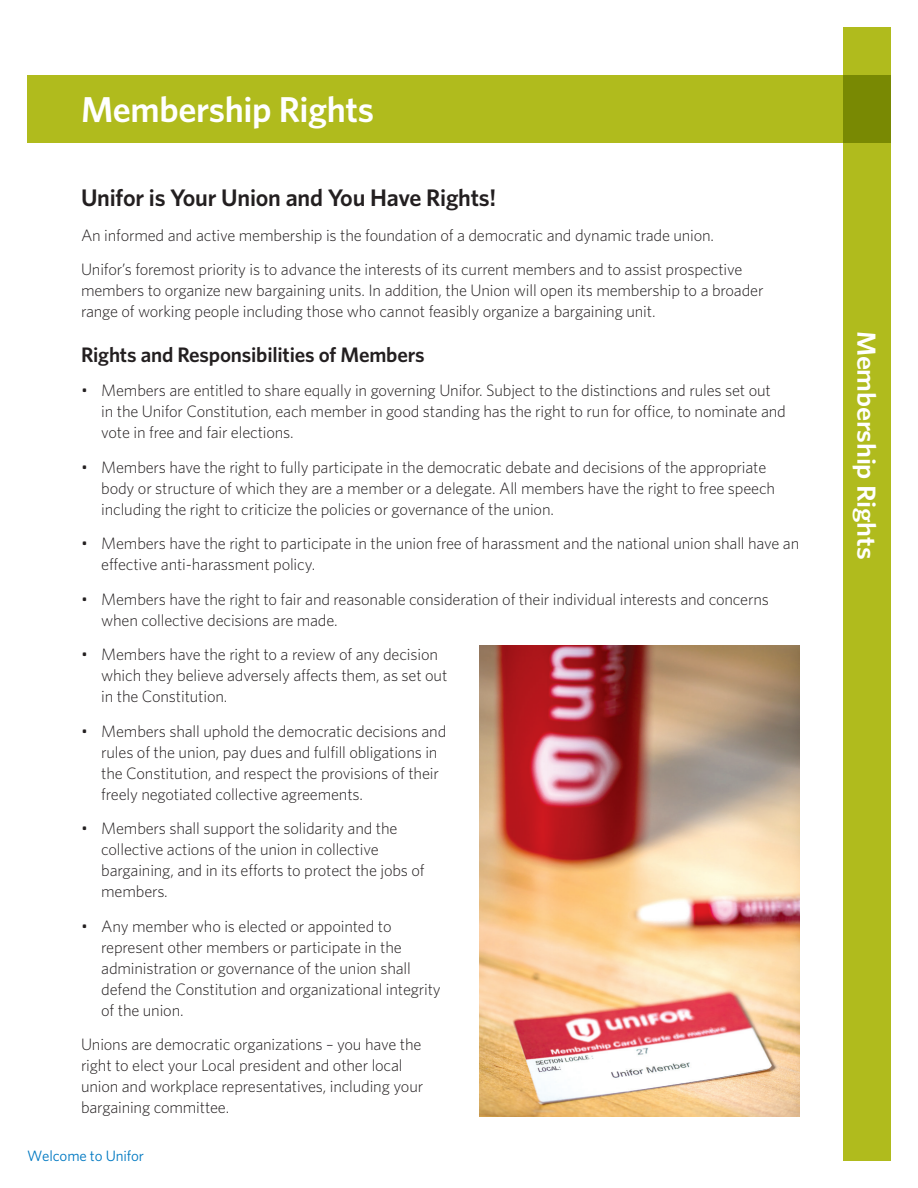
<style>
.page{position:relative;width:918px;height:1188px;background:#fff}
.page>*{position:absolute;margin:0;border:0;box-sizing:border-box;transform-origin:0 0}
.New_member_headline{font:600 36px "Whitney";letter-spacing:-.01em;color:#fff}
.side_bar_text_at_rig{font:600 26.25px "Whitney";letter-spacing:-.01em;color:#fff;scale:1.07 1}
._16_point_sub_head{font:600 24px "Whitney";letter-spacing:-.01em;color:#231f20}
._14_point_sub_head{font:600 21px "Whitney";letter-spacing:-.01em;color:#231f20}
.New_member_text_poin{font:300 16.5px/21px "Whitney";letter-spacing:-.01em;color:#231f20}
.New_member_body_text{font:300 16.5px/21px "Whitney";letter-spacing:-.01em;color:#231f20}
.t1{font:15px "Whitney";letter-spacing:-.01em;color:#0079c2}
</style>
<div class="page">
<div style="left:844px;top:27px;width:47px;height:1134px;background:#b0bb1d"></div>
<div style="left:27px;top:76px;width:864px;height:67px;background:#b0bb1d"></div>
<img style="left:480px;top:646px;width:319px;height:471px">
<p class="New_member_headline" style="left:81px;top:88px;width:295px">Membership Rights</p>
<p class="_16_point_sub_head" style="left:81px;top:183px;width:417px">Unifor is Your Union and You Have Rights!</p>
<p class="New_member_body_text" style="left:81px;top:224px;width:635px">An informed and active membership is the foundation of a democratic and dynamic trade union.</p>
<p class="New_member_body_text" style="left:81px;top:259px;width:684px">Unifor’s foremost priority is to advance the interests of its current members and to assist prospective members to organize new bargaining units. In addition, the Union will open its membership to a broader range of working people including those who cannot feasibly organize a bargaining unit.</p>
<p class="_14_point_sub_head" style="left:81px;top:342px;width:345px">Rights and Responsibilities of Members</p>
<p class="New_member_text_poin" style="left:101px;top:380px;width:686px;text-indent:-20px">• Members are entitled to share equally in governing Unifor. Subject to the distinctions and rules set out in the Unifor Constitution, each member in good standing has the right to run for office, to nominate and vote in free and fair elections.</p>
<p class="New_member_text_poin" style="left:101px;top:456px;width:675px;text-indent:-20px">• Members have the right to fully participate in the democratic debate and decisions of the appropriate body or structure of which they are a member or a delegate. All members have the right to free speech including the right to criticize the policies or governance of the union.</p>
<p class="New_member_text_poin" style="left:101px;top:533px;width:700px;text-indent:-20px">• Members have the right to participate in the union free of harassment and the national union shall have an effective anti-harassment policy.</p>
<p class="New_member_text_poin" style="left:101px;top:588px;width:669px;text-indent:-20px">• Members have the right to fair and reasonable consideration of their individual interests and concerns when collective decisions are made.</p>
<p class="New_member_text_poin" style="left:101px;top:644px;width:348px;text-indent:-20px">• Members have the right to a review of any decision which they believe adversely affects them, as set out in the Constitution.</p>
<p class="New_member_text_poin" style="left:101px;top:720px;width:347px;text-indent:-20px">• Members shall uphold the democratic decisions and rules of the union, pay dues and fulfill obligations in the Constitution, and respect the provisions of their freely negotiated collective agreements.</p>
<p class="New_member_text_poin" style="left:101px;top:818px;width:325px;text-indent:-20px">• Members shall support the solidarity and the collective actions of the union in collective bargaining, and in its efforts to protect the jobs of members.</p>
<p class="New_member_text_poin" style="left:101px;top:915px;width:341px;text-indent:-20px">• Any member who is elected or appointed to represent other members or participate in the administration or governance of the union shall defend the Constitution and organizational integrity of the union.</p>
<p class="New_member_body_text" style="left:81px;top:1034px;width:344px">Unions are democratic organizations – you have the right to elect your Local president and other local union and workplace representatives, including your bargaining committee.</p>
<p class="t1" style="left:27px;top:1147px;width:118px">Welcome to Unifor</p>
<p class="side_bar_text_at_rig" style="left:882px;top:331px;width:215px;rotate:90deg">Membership Rights</p>
</div>
